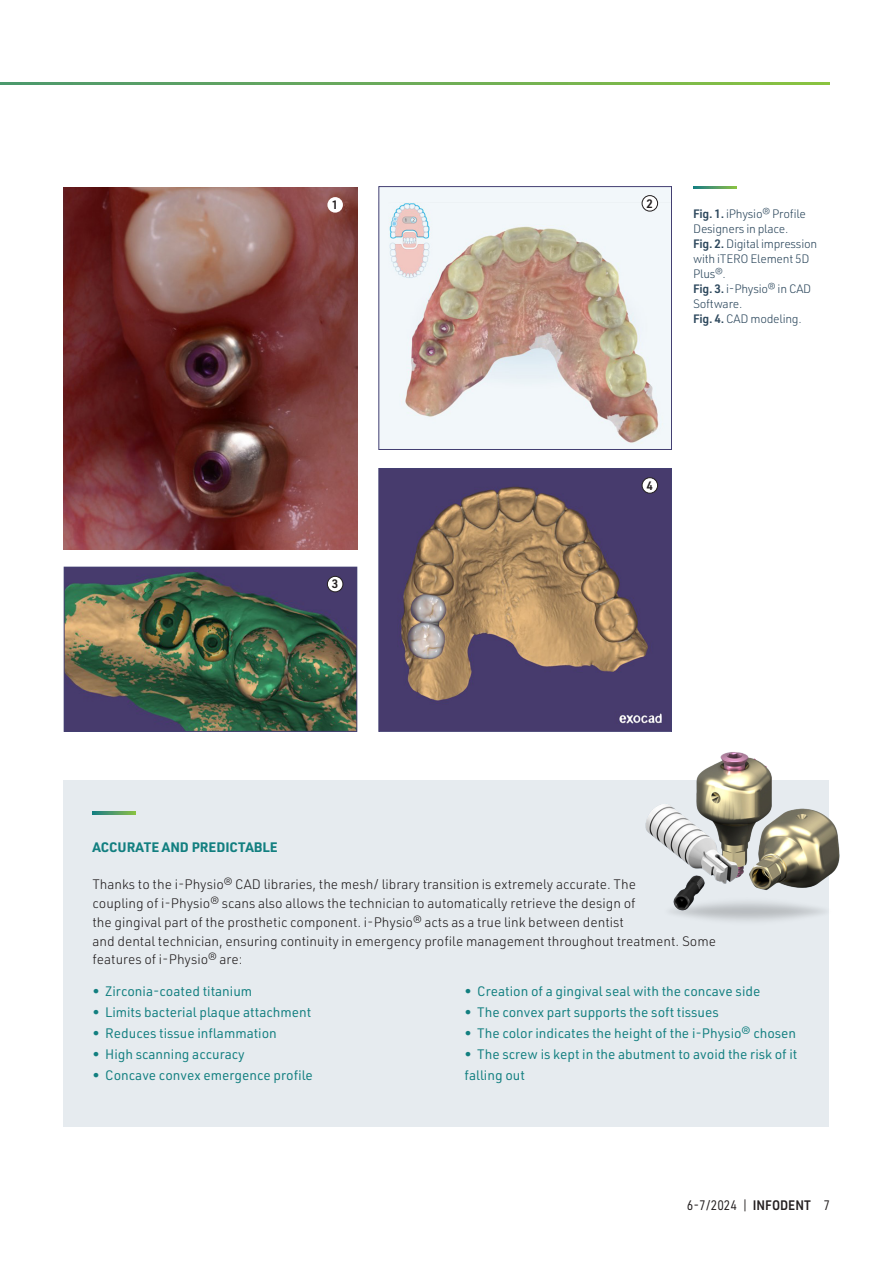
<style>
.page{position:relative;width:893px;height:1263px;background:#fff}
.page>*{position:absolute;margin:0;border:0;box-sizing:border-box;transform-origin:0 0}
.t1{font:300 13.5px/18.8px "URWDIN";color:#231f20}
.t2{font:13.5px/21px "URWDIN";color:#127f80}
.t3{font:700 13.5px "URWDIN";color:#127f80}
.t4{font:13.5px "URWDIN";color:#231f20;scale:.9 1}
.Info{font:300 12px/15px "URWDIN";letter-spacing:-.02em;color:#2d485d}
.Info-2{font:600 12px "URWDIN";color:#231f20}
.s1{font-weight:600}
</style>
<div class="page">
<svg style="left:0;top:82px;width:829px;height:3px"></svg>
<div style="left:64px;top:780px;width:765px;height:346px;background:#e6ebef"></div>
<div style="left:379px;top:187px;width:292px;height:262px;background:#f2f7fa"></div>
<img style="left:389px;top:203px;width:270px;height:240px">
<div style="left:379px;top:186px;width:293px;height:264px;border:1px solid #433f72"></div>
<img style="left:66px;top:569px;width:289px;height:161px">
<div style="left:64px;top:567px;width:293px;height:165px;border:1px solid #433f72"></div>
<div style="left:379px;top:468px;width:292px;height:263px;background:#473b6d"></div>
<img style="left:401px;top:479px;width:257px;height:245px">
<div style="left:378px;top:468px;width:294px;height:264px;border:1px solid #433f72"></div>
<div style="left:642px;top:196px;width:16px;height:15px;background:#fff;border-radius:50%"></div>
<div style="left:642px;top:195px;width:16px;height:16px;border:1px solid #231f20;border-radius:50%"></div>
<div style="left:327px;top:576px;width:16px;height:16px;background:#fff;border-radius:50%"></div>
<div style="left:327px;top:576px;width:16px;height:16px;border:1px solid #231f20;border-radius:50%"></div>
<div style="left:642px;top:478px;width:16px;height:15px;background:#fff;border-radius:50%"></div>
<div style="left:642px;top:477px;width:16px;height:16px;border:1px solid #231f20;border-radius:50%"></div>
<img style="left:64px;top:188px;width:293px;height:361px">
<div style="left:327px;top:197px;width:16px;height:16px;background:#fff;border-radius:50%"></div>
<svg style="left:693px;top:186px;width:43px;height:3px"></svg>
<img style="left:656px;top:709px;width:168px;height:212px">
<svg style="left:92px;top:812px;width:43px;height:2px"></svg>
<img style="left:645px;top:749px;width:195px;height:163px">
<p class="Info-2" style="left:332px;top:197px;width:8px">1</p>
<p class="Info-2" style="left:332px;top:576px;width:8px">3</p>
<p class="Info-2" style="left:647px;top:195px;width:8px">2</p>
<p class="Info" style="left:693px;top:206px;width:114px"><span class="s1">Fig. 1.</span> iPhysio® Profile<br>Designers in place.</p>
<p class="Info" style="left:693px;top:236px;width:126px"><span class="s1">Fig. 2.</span> Digital impression with iTERO Element 5D<br>Plus®.</p>
<p class="Info" style="left:693px;top:281px;width:120px"><span class="s1">Fig. 3.</span> i-Physio® in CAD<br>Software.</p>
<p class="Info" style="left:693px;top:311px;width:110px"><span class="s1">Fig. 4.</span> CAD modeling.</p>
<p class="Info-2" style="left:647px;top:477px;width:8px">4</p>
<p class="t3" style="left:92px;top:838px;width:187px">ACCURATE AND PREDICTABLE</p>
<p class="t1" style="left:92px;top:875px;width:625px">Thanks to the i-Physio® CAD libraries, the mesh/ library transition is extremely accurate. The<br>coupling of i-Physio® scans also allows the technician to automatically retrieve the design of<br>the gingival part of the prosthetic component. i-Physio® acts as a true link between dentist<br>and dental technician, ensuring continuity in emergency profile management throughout treatment. Some features of i-Physio® are:</p>
<p class="t2" style="left:92px;top:980px;width:161px">• Zirconia-coated titanium</p>
<p class="t2" style="left:92px;top:1001px;width:220px">• Limits bacterial plaque attachment</p>
<p class="t2" style="left:92px;top:1022px;width:186px">• Reduces tissue inflammation</p>
<p class="t2" style="left:92px;top:1043px;width:154px">• High scanning accuracy</p>
<p class="t2" style="left:92px;top:1064px;width:222px">• Concave convex emergence profile</p>
<p class="t2" style="left:464px;top:980px;width:297px">• Creation of a gingival seal with the concave side</p>
<p class="t2" style="left:464px;top:1001px;width:256px">• The convex part supports the soft tissues</p>
<p class="t2" style="left:464px;top:1022px;width:333px">• The color indicates the height of the i-Physio® chosen</p>
<p class="t2" style="left:464px;top:1043px;width:334px">• The screw is kept in the abutment to avoid the risk of it falling out</p>
<p class="t4" style="left:687px;top:1196px;width:161px">6-7/2024 | <span class="s1">INFODENT</span> 7</p>
</div>
